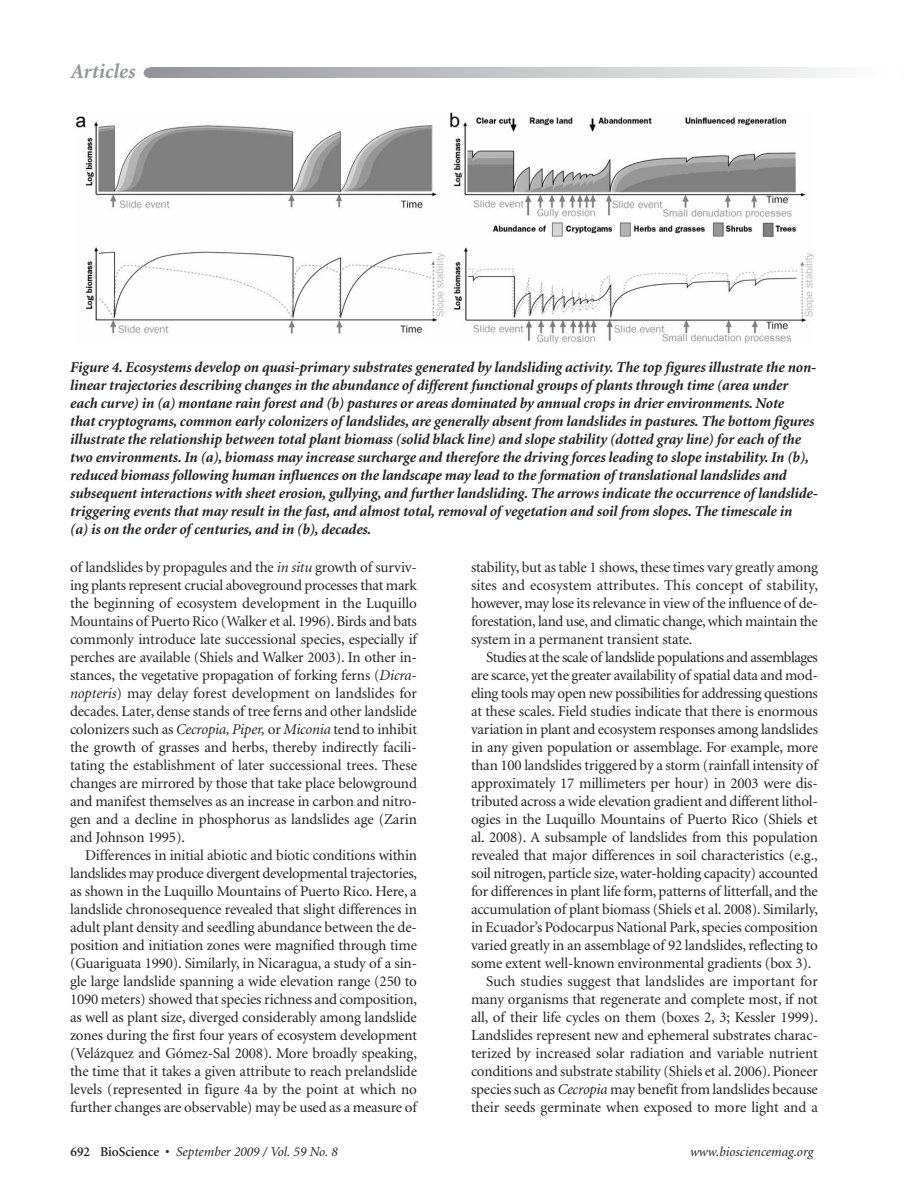
<style>
.page{position:relative;width:905px;height:1202px;background:#fff}
.page>*{position:absolute;margin:0;border:0;box-sizing:border-box;transform-origin:0 0}
.t1{font:italic 700 21px "Minion";color:#939598}
.t2{font:15px/18px "Minion";letter-spacing:-.01em;color:#231f20;text-align:justify}
.t3{font:italic 700 15px/18px "Minion";letter-spacing:-.01em;color:#231f20}
.t4{font:15px "Minion";letter-spacing:-.03em;color:#231f20}
.t5{font:15px "Minion";letter-spacing:-.035em;color:#231f20}
.t6{font:italic 13.5px "Minion";color:#231f20}
.s1{font-style:italic}
.s2{font-weight:600;font-style:normal}
</style>
<div class="page">
<div style="left:144px;top:68px;width:13px;height:10px;background:#939598;border-radius:50%"></div>
<svg style="left:151px;top:67px;width:679px;height:11px;background:#c2c4c6"></svg>
<img style="left:75px;top:112px;width:738px;height:232px">
<h1 class="t1" style="left:71px;top:63px;width:66px">Articles</h1>
<p class="t3" style="left:70px;top:360px;width:749px">Figure 4. Ecosystems develop on quasi-primary substrates generated by landsliding activity. The top figures illustrate the non&shy;linear trajectories describing changes in the abundance of different functional groups of plants through time (area under each curve) in (a) montane rain forest and (b) pastures or areas dominated by annual crops in drier environments. Note<br>that cryptograms, common early colonizers of landslides, are generally absent from landslides in pastures. The bottom figures illustrate the relationship between total plant biomass (solid black line) and slope stability (dotted gray line) for each of the two environments. In (a), biomass may increase surcharge and therefore the driving forces leading to slope instability. In (b), reduced biomass following human influences on the landscape may lead to the formation of translational landslides and subsequent interactions with sheet erosion, gullying, and further landsliding. The arrows indicate the occurrence of landslide&shy;triggering events that may result in the fast, and almost total, removal of vegetation and soil from slopes. The timescale in<br>(a) is on the order of centuries, and in (b), decades.</p>
<p class="t2" style="left:70px;top:559px;width:348px">of landslides by propagules and the <span class="s1">in situ</span> growth of surviv&shy;ing plants represent crucial aboveground processes that mark the beginning of ecosystem development in the Luquillo Mountains of Puerto Rico (Walker et al. 1996). Birds and bats commonly introduce late successional species, especially if perches are available (Shiels and Walker 2003). In other in&shy;stances, the vegetative propagation of forking ferns (<span class="s1">Dicra&shy;nopteris</span>) may delay forest development on landslides for decades. Later, dense stands of tree ferns and other landslide colonizers such as <span class="s1">Cecropia, Piper,</span> or <span class="s1">Miconia</span> tend to inhibit the growth of grasses and herbs, thereby indirectly facili - tating the establishment of later successional trees. These changes are mirrored by those that take place belowground and manifest themselves as an increase in carbon and nitro&shy;gen and a decline in phosphorus as landslides age (Zarin and Johnson 1995).</p>
<p class="t2" style="left:70px;top:847px;width:348px;text-indent:15px">Differences in initial abiotic and biotic conditions within landslides may produce divergent developmental trajectories, as shown in the Luquillo Mountains of Puerto Rico. Here, a landslide chronosequence revealed that slight differences in adult plant density and seedling abundance between the de&shy;position and initiation zones were magnified through time (Guariguata 1990). Similarly, in Nicaragua, a study of a sin&shy;gle large landslide spanning a wide elevation range (250 to 1090 meters) showed that species richness and composition, as well as plant size, diverged considerably among landslide zones during the first four years of ecosystem development (Velázquez and Gómez-Sal 2008). More broadly speaking, the time that it takes a given attribute to reach prelandslide levels (represented in figure 4a by the point at which no further changes are observable) may be used as a measure of</p>
<p class="t2" style="left:471px;top:559px;width:348px">stability, but as table 1 shows, these times vary greatly among sites and ecosystem attributes. This concept of stability, however, may lose its relevance in view of the influence of de&shy;forestation, land use, and climatic change, which maintain the system in a permanent transient state.</p>
<p class="t5" style="left:486px;top:651px;width:333px">Studies at the scale of landslide populations and assemblages</p>
<p class="t2" style="left:471px;top:667px;width:348px">are scarce, yet the greater availability of spatial data and mod-</p>
<p class="t4" style="left:471px;top:687px;width:348px">eling tools may open new possibilities for addressing questions</p>
<p class="t2" style="left:471px;top:703px;width:348px">at these scales. Field studies indicate that there is enormous</p>
<p class="t2" style="left:471px;top:721px;width:348px">variation in plant and ecosystem responses among landslides</p>
<p class="t2" style="left:471px;top:739px;width:348px">in any given population or assemblage. For example, more</p>
<p class="t2" style="left:471px;top:757px;width:348px">than 100 landslides triggered by a storm (rainfall intensity of</p>
<p class="t2" style="left:471px;top:775px;width:348px">approximately 17 millimeters per hour) in 2003 were dis-</p>
<p class="t2" style="left:471px;top:793px;width:348px">tributed across a wide elevation gradient and different lithol -</p>
<p class="t2" style="left:471px;top:811px;width:348px">ogies in the Luquillo Mountains of Puerto Rico (Shiels et</p>
<p class="t2" style="left:471px;top:829px;width:348px">al. 2008). A subsample of landslides from this population</p>
<p class="t2" style="left:471px;top:847px;width:348px">revealed that major differences in soil characteristics (e.g.,</p>
<p class="t2" style="left:471px;top:865px;width:348px">soil nitrogen, particle size, water-holding capacity) accounted</p>
<p class="t2" style="left:471px;top:883px;width:348px">for differences in plant life form, patterns of litterfall, and the</p>
<p class="t2" style="left:471px;top:901px;width:348px">accumulation of plant biomass (Shiels et al. 2008). Similarly,</p>
<p class="t2" style="left:471px;top:919px;width:348px">in Ecuador’s Podocarpus National Park, species com position</p>
<p class="t2" style="left:471px;top:937px;width:348px">varied greatly in an assemblage of 92 landslides, reflecting to</p>
<p class="t2" style="left:471px;top:955px;width:342px">some extent well-known environmental gradients (box 3).</p>
<p class="t2" style="left:486px;top:973px;width:333px">Such studies suggest that landslides are important for</p>
<p class="t2" style="left:471px;top:991px;width:348px">many organisms that regenerate and complete most, if not</p>
<p class="t2" style="left:471px;top:1009px;width:348px">all, of their life cycles on them (boxes 2, 3; Kessler 1999).</p>
<p class="t2" style="left:471px;top:1027px;width:348px">Landslides represent new and ephemeral substrates charac-</p>
<p class="t2" style="left:471px;top:1045px;width:348px">terized by increased solar radiation and variable nutrient</p>
<p class="t2" style="left:471px;top:1063px;width:348px">conditions and substrate stability (Shiels et al. 2006). Pioneer</p>
<p class="t2" style="left:471px;top:1081px;width:348px">species such as <span class="s1">Cecropia</span> may benefit from landslides because</p>
<p class="t2" style="left:471px;top:1099px;width:348px">their seeds germinate when exposed to more light and a</p>
<p class="t6" style="left:70px;top:1146px;width:269px"><span class="s2">692 BioScience •</span> September 2009 / Vol. 59 No. 8</p>
<p class="t6" style="left:690px;top:1146px;width:125px">www.biosciencemag.org</p>
</div>
